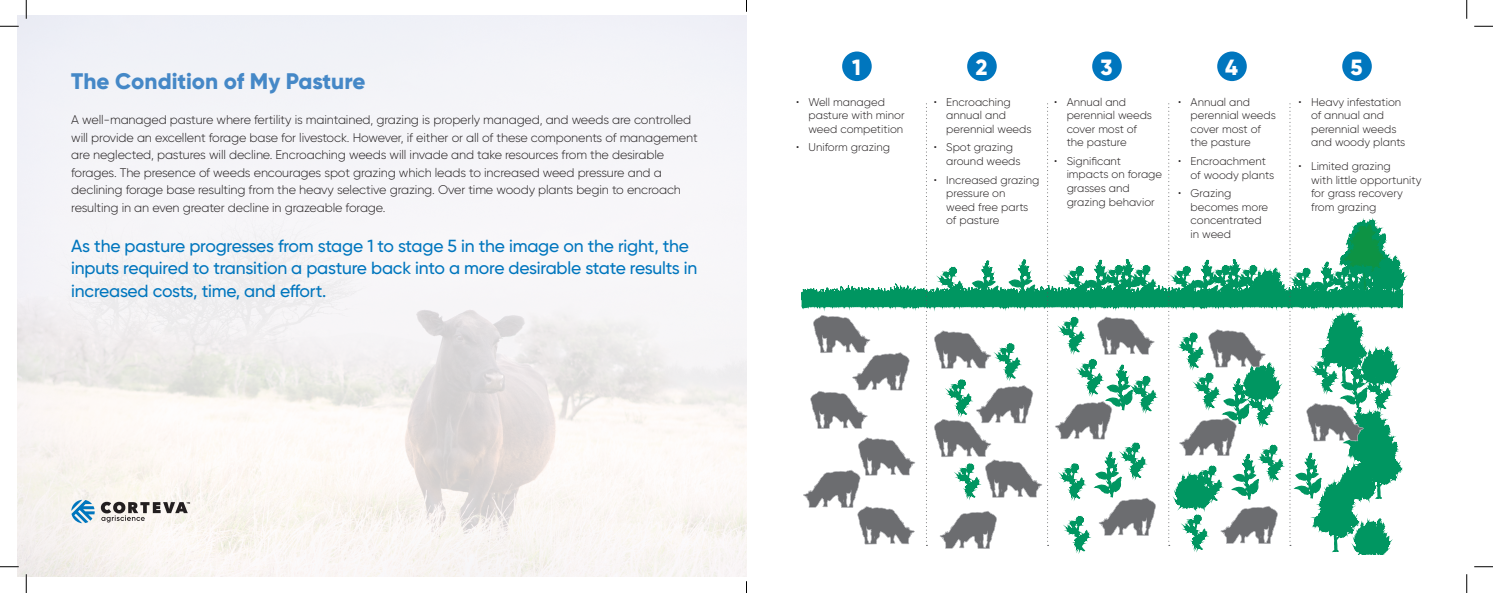
<style>
.page{position:relative;width:1493px;height:593px;background:#fff}
.page>*{position:absolute;margin:0;border:0;box-sizing:border-box;transform-origin:0 0}
.t1{font:800 22.5px "Gilroy";color:#4588c7}
.t2{font:800 22px "Gilroy";color:#fff}
.t3{font:500 17.5px/22.5px "Gilroy";letter-spacing:-.01em;color:#0076be}
.t4{font:300 12.5px/17.5px "Gilroy";letter-spacing:-.01em;color:#231f20}
.t5{font:300 11.25px/13.5px "Gilroy";color:#231f20}
</style>
<div class="page">
<img style="left:17px;top:15px;width:729px;height:561px">
<svg style="left:802px;top:104px;width:606px;height:450px"></svg>
<div style="left:842px;top:51px;width:29px;height:30px;background:#0076be;border-radius:50%"></div>
<div style="left:1217px;top:51px;width:29px;height:30px;background:#0076be;border-radius:50%"></div>
<div style="left:967px;top:51px;width:29px;height:30px;background:#0076be;border-radius:50%"></div>
<div style="left:1342px;top:51px;width:29px;height:30px;background:#0076be;border-radius:50%"></div>
<div style="left:1092px;top:51px;width:29px;height:30px;background:#0076be;border-radius:50%"></div>
<svg style="left:71px;top:499px;width:24px;height:24px"></svg>
<svg style="left:101px;top:501px;width:89px;height:21px"></svg>
<svg style="left:0;top:25px;width:19px;height:2px"></svg>
<svg style="left:1474px;top:25px;width:18px;height:2px"></svg>
<svg style="left:0;top:565px;width:19px;height:2px"></svg>
<svg style="left:1474px;top:566px;width:18px;height:1px"></svg>
<svg style="left:25px;top:0;width:2px;height:19px"></svg>
<svg style="left:25px;top:574px;width:2px;height:18px"></svg>
<svg style="left:1466px;top:0;width:1px;height:19px"></svg>
<svg style="left:1466px;top:574px;width:1px;height:18px"></svg>
<h1 class="t1" style="left:71px;top:67px;width:296px">The Condition of My Pasture</h1>
<p class="t4" style="left:71px;top:111px;width:628px">A well-managed pasture where fertility is maintained, grazing is properly managed, and weeds are controlled will provide an excellent forage base for livestock. However, if either or all of these components of management are neglected, pastures will decline. Encroaching weeds will invade and take resources from the desirable forages. The presence of weeds encourages spot grazing which leads to increased weed pressure and a declining forage base resulting from the heavy selective grazing. Over time woody plants begin to encroach resulting in an even greater decline in grazeable forage.</p>
<h3 class="t3" style="left:71px;top:234px;width:627px">As the pasture progresses from stage 1 to stage 5 in the image on the right, the inputs required to transition a pasture back into a more desirable state results in increased costs, time, and effort.</h3>
<h2 class="t2" style="left:852px;top:53px;width:10px">1</h2>
<h2 class="t2" style="left:975px;top:53px;width:13px">2</h2>
<h2 class="t2" style="left:1100px;top:53px;width:14px">3</h2>
<h2 class="t2" style="left:1225px;top:53px;width:14px">4</h2>
<h2 class="t2" style="left:1350px;top:53px;width:14px">5</h2>
<p class="t5" style="left:808px;top:95px;width:98px;text-indent:-12px">• Well managed pasture with minor weed competition</p>
<p class="t5" style="left:796px;top:141px;width:95px">• Uniform grazing</p>
<p class="t5" style="left:946px;top:95px;width:87px;text-indent:-12px">• Encroaching annual and perennial weeds</p>
<p class="t5" style="left:946px;top:141px;width:76px;text-indent:-12px">• Spot grazing around weeds</p>
<p class="t5" style="left:946px;top:173px;width:95px;text-indent:-12px">• Increased grazing pressure on<br>weed free parts of pasture</p>
<p class="t5" style="left:1066px;top:95px;width:87px;text-indent:-12px">• Annual and perennial weeds cover most of the pasture</p>
<p class="t5" style="left:1066px;top:154px;width:97px;text-indent:-12px">• Significant impacts on forage grasses and grazing behavior</p>
<p class="t5" style="left:1190px;top:95px;width:87px;text-indent:-12px">• Annual and perennial weeds cover most of the pasture</p>
<p class="t5" style="left:1190px;top:154px;width:85px;text-indent:-12px">• Encroachment of woody plants</p>
<p class="t5" style="left:1190px;top:186px;width:79px;text-indent:-12px">• Grazing becomes more concentrated in weed</p>
<p class="t5" style="left:1311px;top:95px;width:96px;text-indent:-12px">• Heavy infestation of annual and perennial weeds and woody plants</p>
<p class="t5" style="left:1311px;top:159px;width:112px;text-indent:-12px">• Limited grazing<br>with little opportunity for grass recovery from grazing</p>
</div>
